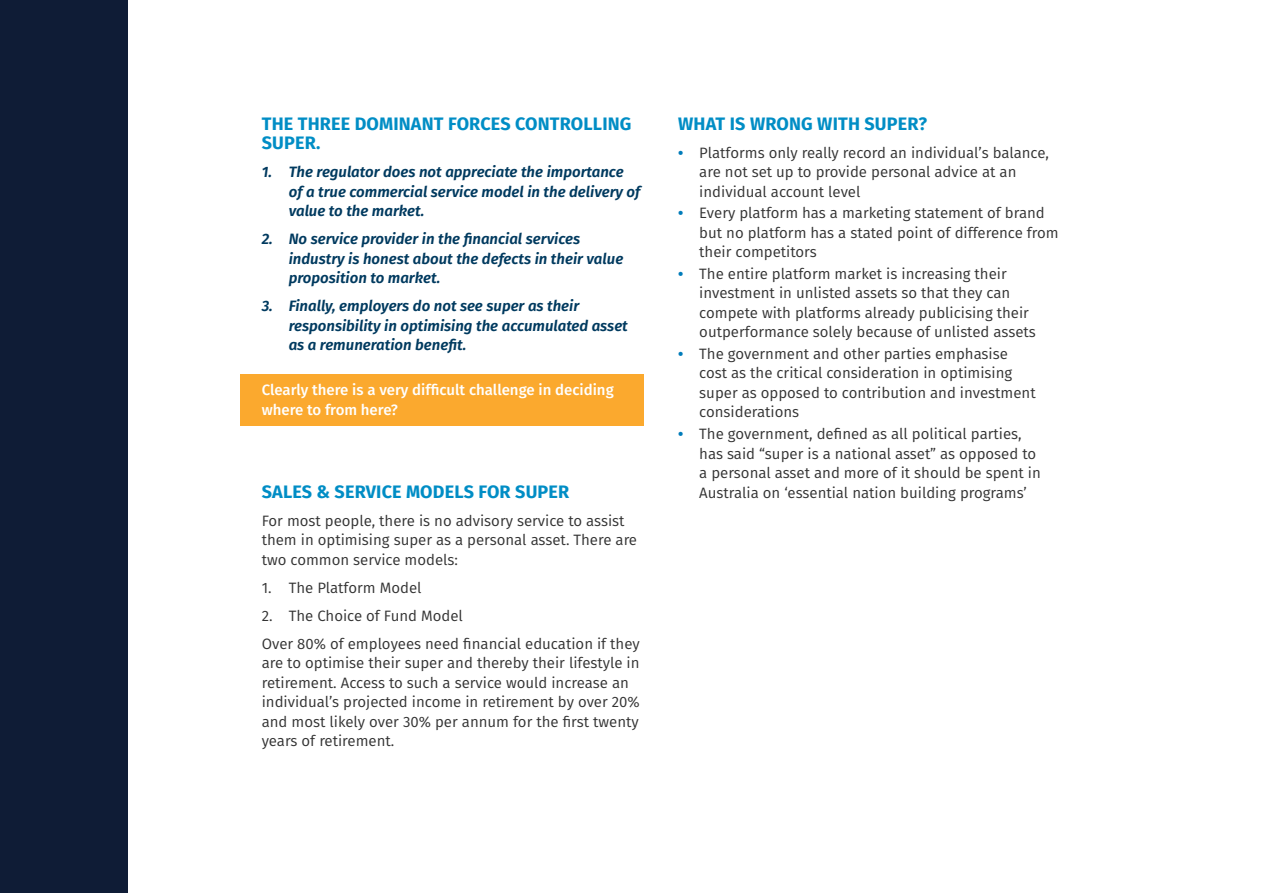
<style>
.page{position:relative;width:1263px;height:893px;background:#fff}
.page>*{position:absolute;margin:0;border:0;box-sizing:border-box;transform-origin:0 0}
.t1{font:700 18px/19.5px "Fira Sans";letter-spacing:.01em;color:#008dc5}
.t2{font:15px/19.5px "Fira Sans";color:#333}
.t3{font:italic 600 15px/19.5px "Fira Sans";color:#003a5f}
.t4{font:500 15px/19.5px "Fira Sans";color:#fff}
.s1{font-weight:700;color:#007cba}
</style>
<div class="page">
<div style="left:240px;top:374px;width:404px;height:51px;background:#fba92e"></div>
<div style="left:0;top:0;width:127px;height:893px;background:#0f1c36"></div>
<p class="t1" style="left:262px;top:112px;width:371px">THE THREE DOMINANT FORCES CONTROLLING<br>SUPER.</p>
<p class="t3" style="left:289px;top:161px;width:353px;text-indent:-27px">1. The regulator does not appreciate the importance of a true commercial service model in the delivery of value to the market.</p>
<p class="t3" style="left:289px;top:228px;width:336px;text-indent:-27px">2. No service provider in the financial services industry is honest about the defects in their value proposition to market.</p>
<p class="t3" style="left:289px;top:295px;width:341px;text-indent:-27px">3. Finally, employers do not see super as their responsibility in optimising the accumulated asset as a remuneration benefit.</p>
<p class="t4" style="left:262px;top:379px;width:353px">Clearly there is a very difficult challenge in deciding where to from here?</p>
<p class="t1" style="left:262px;top:481px;width:309px">SALES &amp; SERVICE MODELS FOR SUPER</p>
<p class="t2" style="left:262px;top:510px;width:377px">For most people, there is no advisory service to assist them in optimising super as a personal asset. There are two common service models:</p>
<p class="t2" style="left:262px;top:577px;width:161px">1. The Platform Model</p>
<p class="t2" style="left:262px;top:601px;width:380px;line-height:28px">2. The Choice of Fund Model<br>Over 80% of employees need financial education if they</p>
<p class="t2" style="left:262px;top:653px;width:380px">are to optimise their super and thereby their lifestyle in retirement. Access to such a service would increase an individual’s projected income in retirement by over 20% and most likely over 30% per annum for the first twenty years of retirement.</p>
<p class="t1" style="left:678px;top:112px;width:250px">WHAT IS WRONG WITH SUPER?</p>
<p class="t2" style="left:699px;top:142px;width:351px;text-indent:-21px"><span class="s1">•</span> Platforms only really record an individual’s balance, are not set up to provide personal advice at an individual account level</p>
<p class="t2" style="left:699px;top:203px;width:361px;text-indent:-21px"><span class="s1">•</span> Every platform has a marketing statement of brand but no platform has a stated point of difference from their competitors</p>
<p class="t2" style="left:699px;top:263px;width:338px;text-indent:-21px"><span class="s1">•</span> The entire platform market is increasing their investment in unlisted assets so that they can compete with platforms already publicising their outperformance solely because of unlisted assets</p>
<p class="t2" style="left:699px;top:344px;width:338px;text-indent:-21px"><span class="s1">•</span> The government and other parties emphasise cost as the critical consideration in optimising super as opposed to contribution and investment considerations</p>
<p class="t2" style="left:699px;top:424px;width:343px;text-indent:-21px"><span class="s1">•</span> The government, defined as all political parties, has said “super is a national asset” as opposed to a personal asset and more of it should be spent in Australia on ‘essential nation building programs’</p>
</div>
